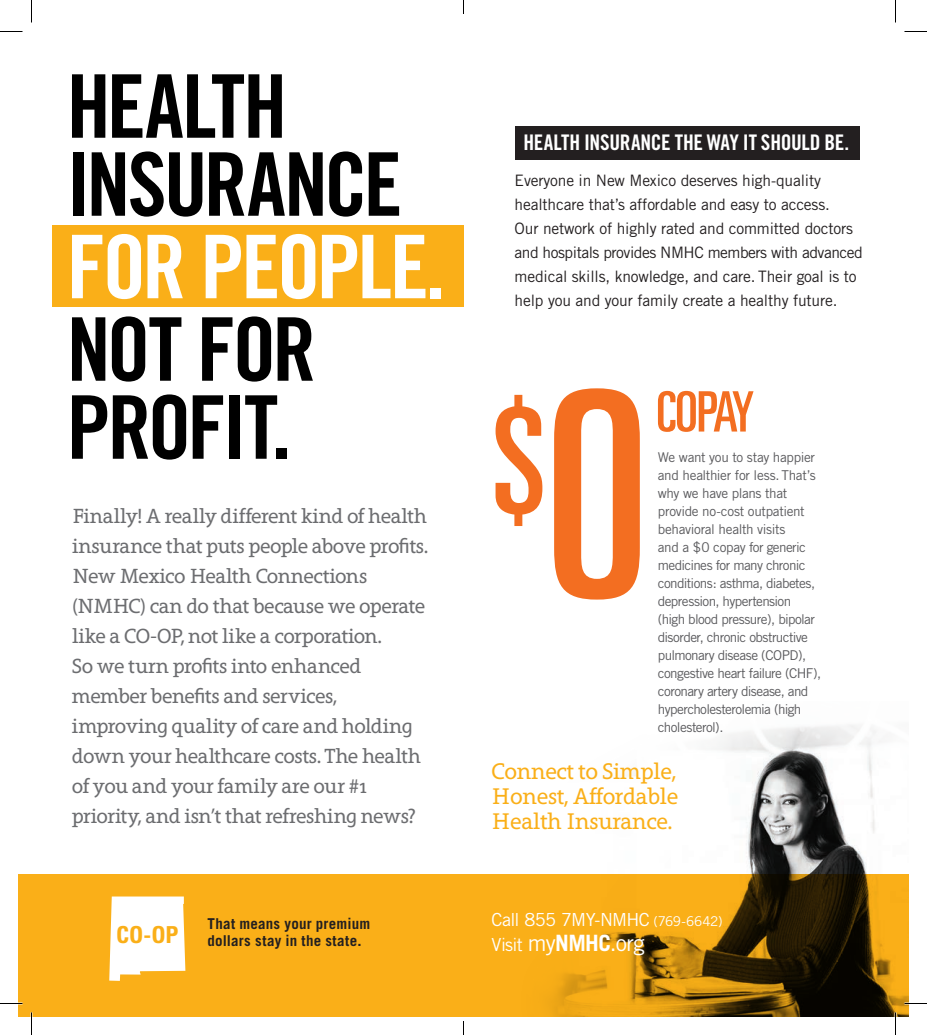
<style>
.page{position:relative;width:927px;height:1035px;background:#fff}
.page>*{position:absolute;margin:0;border:0;box-sizing:border-box;transform-origin:0 0}
.t1{font:ultra-condensed 147.45px "Univers";color:#f36e21}
.t2{font:87.9px/78px "Trade Gothic Bold Cond Twenty";letter-spacing:-.04em;color:#000}
.t3{font:87.9px "Trade Gothic Bold Cond Twenty";letter-spacing:-.04em;color:#fff}
.t4{font:ultra-condensed 55.8px "Univers";letter-spacing:-.055em;color:#f36e21}
.t5{font:23.25px/24.9px "Grandesign Neue Serif";letter-spacing:-.02em;color:#faaf18;text-align:justify}
.t6{font:22.5px "Trade Gothic";color:#fff}
.t7{font:21.6px "Trade Gothic Bold Cond Twenty";letter-spacing:-.015em;color:#fff}
.t8{font:21px/30px "Grandesign Neue Serif";letter-spacing:-.025em;color:#6c6d70}
.t9{font:18px "Trade Gothic";letter-spacing:-.04em;color:#fff}
.t10{font:15.75px/24px "Trade Gothic";letter-spacing:-.01em;color:#231f20}
.t11{font:700 15px/16.6px "Trade Gothic";letter-spacing:.015em;color:#231f20}
.t12{font:13.5px/18px "Trade Gothic";letter-spacing:-.04em;color:#5a5a5d}
.s1{font-size:287.7px}
.s2{font-size:13.5px}
.s3{font-size:18px}
.s4{font-weight:700}
</style>
<div class="page">
<img style="left:464px;top:725px;width:445px;height:150px">
<div style="left:53px;top:225px;width:411px;height:82px;background:#faaf18"></div>
<svg style="left:18px;top:875px;width:891px;height:142px;background:#d09113"></svg>
<svg style="left:109px;top:897px;width:76px;height:84px"></svg>
<div style="left:515px;top:126px;width:344px;height:33px;background:#231f20"></div>
<svg style="left:0;top:31px;width:22px;height:1px"></svg>
<svg style="left:904px;top:31px;width:23px;height:1px"></svg>
<svg style="left:0;top:1003px;width:22px;height:1px"></svg>
<svg style="left:904px;top:1003px;width:23px;height:1px"></svg>
<svg style="left:31px;top:0;width:1px;height:22px"></svg>
<svg style="left:31px;top:1012px;width:1px;height:23px"></svg>
<svg style="left:895px;top:0;width:1px;height:22px"></svg>
<svg style="left:895px;top:1012px;width:1px;height:23px"></svg>
<svg style="left:463px;top:0;width:1px;height:14px"></svg>
<svg style="left:463px;top:1022px;width:1px;height:13px"></svg>
<h2 class="t2" style="left:67px;top:67px;width:337px">HEALTH<br>INSURANCE</h2>
<h2 class="t3" style="left:67px;top:214px;width:380px">FOR PEOPLE.</h2>
<h2 class="t2" style="left:67px;top:310px;width:251px">NOT FOR<br>PROFIT.</h2>
<p class="t8" style="left:72px;top:501px;width:358px">Finally! A really different kind of health insurance that puts people above profits.<br>New Mexico Health Connections (NMHC) can do that because we operate like a CO-OP, not like a corporation.<br>So we turn profits into enhanced member benefits and services, improving quality of care and holding down your healthcare costs. The health of you and your family are our #1 priority, and isn’t that refreshing news?</p>
<p class="t11" style="left:116px;top:915px;width:255px;text-indent:91px">That means your premium<br><sup>CO-OP</sup> dollars stay in the state.</p>
<h3 class="t7" style="left:524px;top:129px;width:327px">HEALTH INSURANCE THE WAY IT SHOULD BE.</h3>
<p class="t10" style="left:515px;top:168px;width:350px">Everyone in New Mexico deserves high-quality healthcare that’s affordable and easy to access.<br>Our network of highly rated and committed doctors and hospitals provides NMHC members with advanced medical skills, knowledge, and care. Their goal is to help you and your family create a healthy future.</p>
<h1 class="t1" style="left:492px;top:377px;width:160px">$<span class="s1">0</span></h1>
<h3 class="t4" style="left:657px;top:380px;width:99px">COPAY</h3>
<p class="t12" style="left:658px;top:448px;width:165px">We want you to stay happier and healthier for less. That’s why we have plans that provide no-cost outpatient behavioral health visits<br>and a $0 copay for generic medicines for many chronic conditions: asthma, diabetes, depression, hypertension (high blood pressure), bipolar disorder, chronic obstructive pulmonary disease (COPD), congestive heart failure (CHF), coronary artery disease, and hypercholesterolemia (high cholesterol).</p>
<h3 class="t5" style="left:492px;top:759px;width:188px">Connect to Simple, Honest, Affordable Health Insurance.</h3>
<h3 class="t9" style="left:492px;top:908px;width:233px">Call 855 7MY-NMHC <span class="s2">(769-6642)</span></h3>
<h3 class="t6" style="left:492px;top:930px;width:155px"><span class="s3">Visit</span> my<span class="s4">NMHC</span>.org</h3>
</div>
